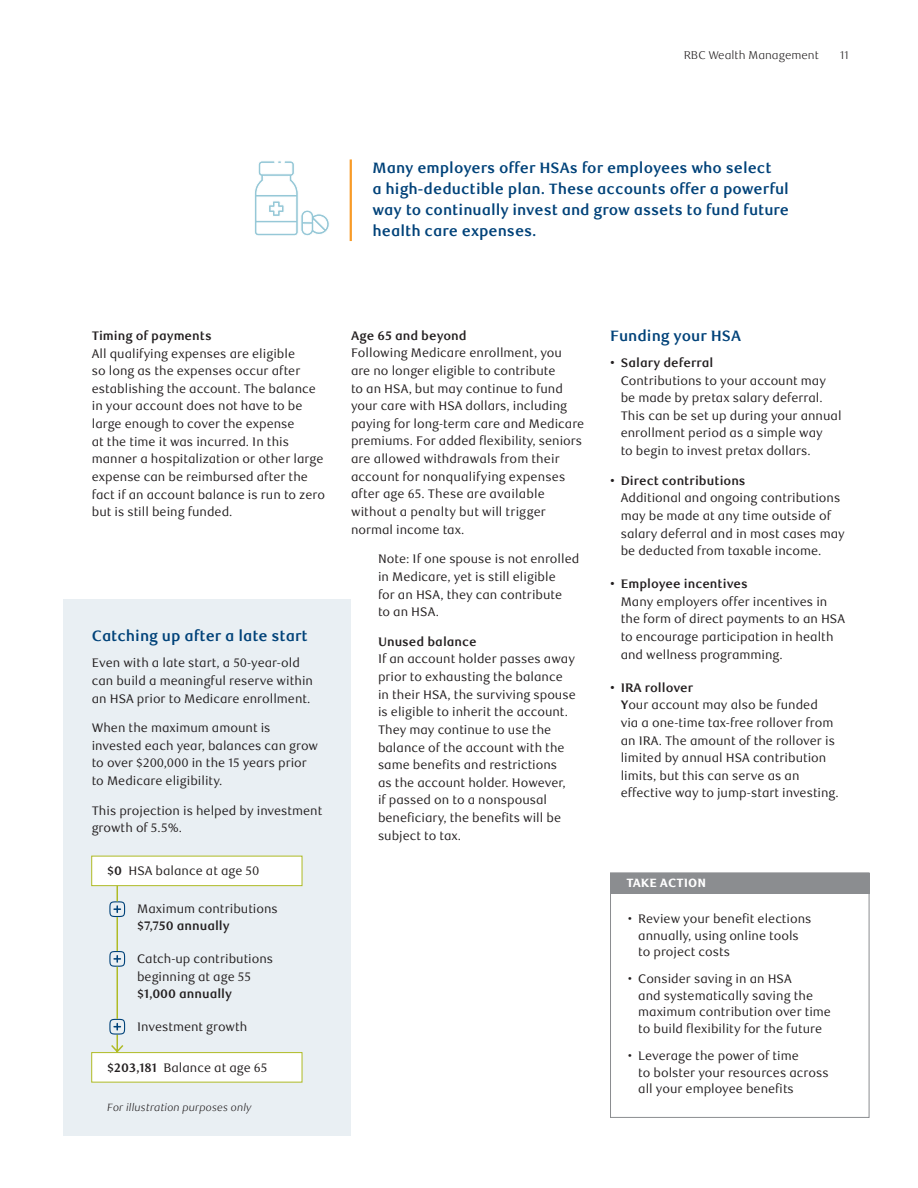
<style>
.page{position:relative;width:918px;height:1188px;background:#fff}
.page>*{position:absolute;margin:0;border:0;box-sizing:border-box;transform-origin:0 0}
.t1{font:700 15px/21px "RBC Text";color:#004279}
.t2{font:12.3px/17.7px "RBC Text";color:#231f20}
.t3{font:700 12.3px "RBC Text";color:#231f20}
.t4{font:800 12px "RBC Text";color:#fff}
.t5{font:300 11.25px "RBC Text";color:#231f20}
.t6{font:italic 300 10.5px "RBC Text";color:#231f20}
.s1{font-weight:700}
</style>
<div class="page">
<div style="left:610px;top:873px;width:259px;height:245px;border:1px solid #8b8d90"></div>
<div style="left:610px;top:873px;width:259px;height:21px;background:#8b8d90"></div>
<hr style="left:350px;top:159px;width:2px;height:82px;background:#f89b27">
<div style="left:63px;top:599px;width:288px;height:537px;background:#e9eff3"></div>
<div style="left:91px;top:1052px;width:211px;height:31px;background:#fff;border:1px solid #afbb25"></div>
<svg style="left:109px;top:951px;width:16px;height:16px"></svg>
<svg style="left:109px;top:1019px;width:16px;height:35px"></svg>
<hr style="left:117px;top:967px;width:1px;height:52px;background:#afbb25">
<hr style="left:117px;top:917px;width:1px;height:34px;background:#afbb25">
<svg style="left:109px;top:886px;width:16px;height:31px"></svg>
<div style="left:91px;top:856px;width:211px;height:30px;background:#fff;border:1px solid #afbb25"></div>
<svg style="left:254px;top:161px;width:75px;height:75px"></svg>
<p class="t5" style="left:684px;top:48px;width:137px">RBC Wealth Management</p>
<p class="t5" style="left:840px;top:48px;width:10px">11</p>
<p class="t1" style="left:373px;top:158px;width:418px">Many employers offer HSAs for employees who select<br>a high-deductible plan. These accounts offer a powerful way to continually invest and grow assets to fund future health care expenses.</p>
<p class="t3" style="left:92px;top:328px;width:121px">Timing of payments</p>
<p class="t2" style="left:92px;top:345px;width:235px">All qualifying expenses are eligible<br>so long as the expenses occur after establishing the account. The balance in your account does not have to be large enough to cover the expense<br>at the time it was incurred. In this manner a hospitalization or other large expense can be reimbursed after the fact if an account balance is run to zero but is still being funded.</p>
<p class="t1" style="left:92px;top:626px;width:218px">Catching up after a late start</p>
<p class="t2" style="left:92px;top:654px;width:223px">Even with a late start, a 50-year-old can build a meaningful reserve within an HSA prior to Medicare enrollment.</p>
<p class="t2" style="left:92px;top:719px;width:228px">When the maximum amount is invested each year, balances can grow to over $200,000 in the 15 years prior to Medicare eligibility.</p>
<p class="t2" style="left:92px;top:802px;width:232px">This projection is helped by investment growth of 5.5%.</p>
<p class="t2" style="left:107px;top:862px;width:154px"><span class="s1">$0</span> HSA balance at age 50</p>
<p class="t2" style="left:137px;top:900px;width:142px">Maximum contributions</p>
<p class="t3" style="left:137px;top:919px;width:94px">$7,750 annually</p>
<p class="t2" style="left:137px;top:950px;width:138px">Catch-up contributions beginning at age 55</p>
<p class="t3" style="left:137px;top:987px;width:96px">$1,000 annually</p>
<p class="t2" style="left:137px;top:1019px;width:112px">Investment growth</p>
<p class="t2" style="left:107px;top:1059px;width:162px"><span class="s1">$203,181</span> Balance at age 65</p>
<p class="t6" style="left:107px;top:1101px;width:146px">For illustration purposes only</p>
<p class="t3" style="left:351px;top:328px;width:117px">Age 65 and beyond</p>
<p class="t2" style="left:351px;top:345px;width:235px">Following Medicare enrollment, you are no longer eligible to contribute<br>to an HSA, but may continue to fund your care with HSA dollars, including paying for long-term care and Medicare premiums. For added flexibility, seniors are allowed withdrawals from their account for nonqualifying expenses after age 65. These are available without a penalty but will trigger normal income tax.</p>
<p class="t2" style="left:378px;top:550px;width:203px">Note: If one spouse is not enrolled in Medicare, yet is still eligible<br>for an HSA, they can contribute<br>to an HSA.</p>
<p class="t3" style="left:378px;top:634px;width:100px">Unused balance</p>
<p class="t2" style="left:378px;top:651px;width:199px">If an account holder passes away prior to exhausting the balance in their HSA, the surviving spouse is eligible to inherit the account.<br>They may continue to use the balance of the account with the same benefits and restrictions<br>as the account holder. However, if passed on to a nonspousal beneficiary, the benefits will be subject to tax.</p>
<p class="t1" style="left:610px;top:325px;width:132px">Funding your HSA</p>
<p class="t3" style="left:610px;top:355px;width:105px">• Salary deferral</p>
<p class="t2" style="left:621px;top:372px;width:222px">Contributions to your account may be made by pretax salary deferral.<br>This can be set up during your annual enrollment period as a simple way<br>to begin to invest pretax dollars.</p>
<p class="t3" style="left:610px;top:473px;width:137px">• Direct contributions</p>
<p class="t2" style="left:621px;top:490px;width:226px">Additional and ongoing contributions may be made at any time outside of salary deferral and in most cases may be deducted from taxable income.</p>
<p class="t3" style="left:610px;top:577px;width:139px">• Employee incentives</p>
<p class="t2" style="left:621px;top:593px;width:226px">Many employers offer incentives in the form of direct payments to an HSA to encourage participation in health and wellness programming.</p>
<p class="t2" style="left:621px;top:679px;width:220px;text-indent:-10px"><span class="s1">• IRA rollover<br>Y</span>our account may also be funded<br>via a one-time tax-free rollover from an IRA. The amount of the rollover is limited by annual HSA contribution limits, but this can serve as an effective way to jump-start investing.</p>
<p class="t4" style="left:626px;top:875px;width:81px">TAKE ACTION</p>
<p class="t2" style="left:638px;top:911px;width:175px;line-height:16.5px;text-indent:-10px">• Review your benefit elections annually, using online tools to project costs</p>
<p class="t2" style="left:638px;top:971px;width:194px;line-height:16.5px;text-indent:-10px">• Consider saving in an HSA<br>and systematically saving the maximum contribution over time to build flexibility for the future</p>
<p class="t2" style="left:638px;top:1048px;width:192px;line-height:16.5px;text-indent:-10px">• Leverage the power of time<br>to bolster your resources across all your employee benefits</p>
</div>
